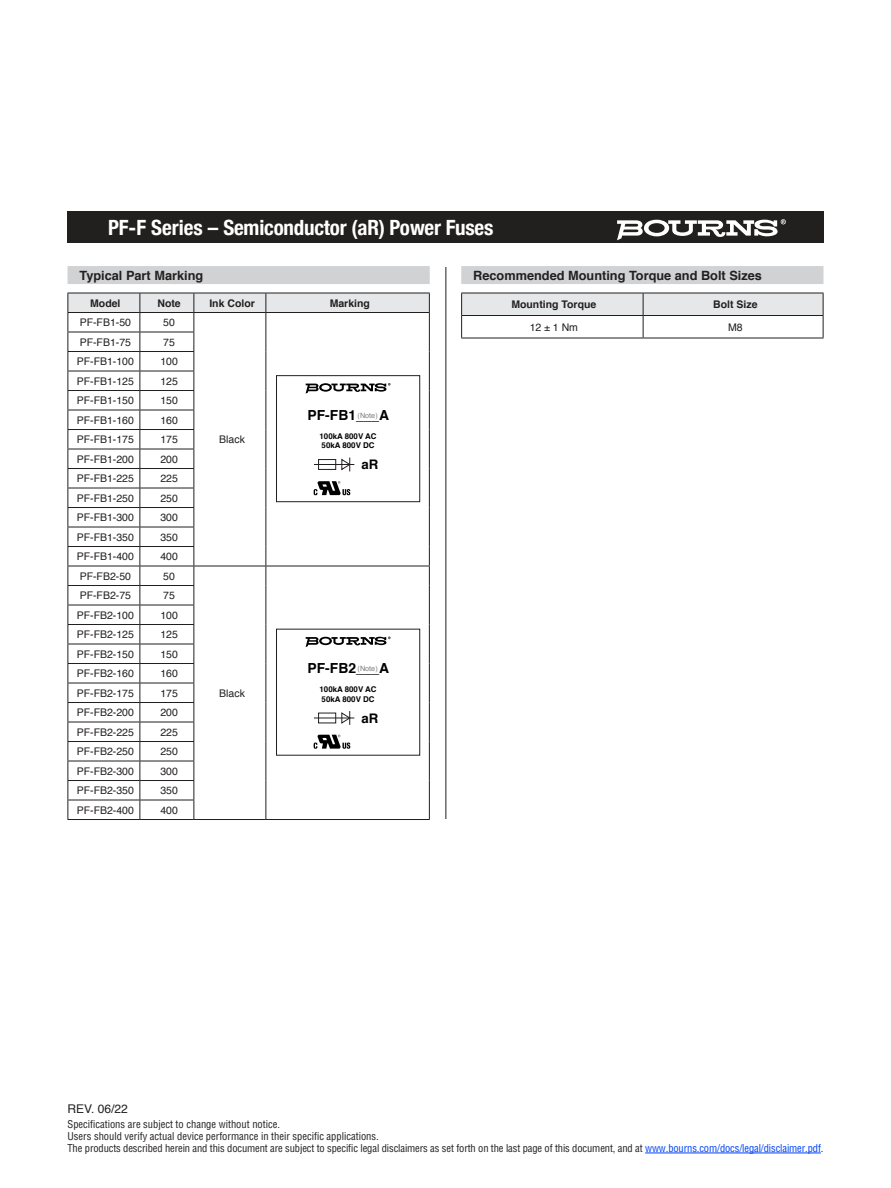
<style>
.page{position:relative;width:891px;height:1188px;background:#fff}
.page>*{position:absolute;margin:0;border:0;box-sizing:border-box;transform-origin:0 0}
.t1{font:700 condensed 21px "Helvetica Neue";letter-spacing:-.01em;color:#fff}
.t2{font:700 13.8px "Helvetica";color:#000}
.t3{font:700 13.2px "Helvetica";color:#000}
.t4{font:700 12.75px "Helvetica";color:#221f1f}
.t5{font:12px "Helvetica";color:#221f1f}
.t6{font:10.5px "Helvetica";color:#221f1f}
.t7{font:condensed 10.5px/12px "Helvetica";letter-spacing:-.01em;color:#221f1f}
.t8{font:700 10.5px "Helvetica";color:#221f1f}
.t9{font:700 7.95px/9.4px "Helvetica";color:#000}
.t10{font:7.2px "Helvetica";color:#808080}
.s1{color:#0042f4}
</style>
<div class="page">
<div style="left:68px;top:211px;width:756px;height:32px;background:#221f1f"></div>
<svg style="left:617px;top:219px;width:169px;height:21px"></svg>
<div style="left:68px;top:266px;width:362px;height:18px;background:#d1d2d4"></div>
<hr style="left:68px;top:819px;width:72px;height:1px;background:#221f1f">
<hr style="left:140px;top:819px;width:54px;height:1px;background:#221f1f">
<hr style="left:194px;top:819px;width:72px;height:1px;background:#221f1f">
<hr style="left:266px;top:819px;width:164px;height:1px;background:#221f1f">
<svg style="left:68px;top:293px;width:362px;height:526px"></svg>
<div style="left:461px;top:266px;width:363px;height:18px;background:#d1d2d4"></div>
<svg style="left:461px;top:293px;width:363px;height:45px"></svg>
<hr style="left:461px;top:338px;width:182px;height:1px;background:#221f1f">
<hr style="left:643px;top:338px;width:181px;height:1px;background:#221f1f">
<hr style="left:645px;top:1153px;width:176px;height:1px;background:#0042f4">
<hr style="left:446px;top:267px;width:1px;height:552px;background:#221f1f">
<h1 class="t1" style="left:108px;top:219px;width:387px">PF-F Series – Semiconductor (aR) Power Fuses</h1>
<p class="t4" style="left:80px;top:270px;width:125px">Typical Part Marking</p>
<p class="t8" style="left:90px;top:299px;width:32px">Model</p>
<p class="t8" style="left:157px;top:299px;width:25px">Note</p>
<p class="t8" style="left:209px;top:299px;width:47px">Ink Color</p>
<p class="t8" style="left:330px;top:299px;width:42px">Marking</p>
<p class="t6" style="left:80px;top:318px;width:53px">PF-FB1-50</p>
<p class="t6" style="left:163px;top:318px;width:13px">50</p>
<p class="t4" style="left:473px;top:270px;width:290px">Recommended Mounting Torque and Bolt Sizes</p>
<p class="t8" style="left:511px;top:300px;width:86px">Mounting Torque</p>
<p class="t8" style="left:713px;top:300px;width:46px">Bolt Size</p>
<p class="t6" style="left:530px;top:323px;width:50px">12 ± 1 Nm</p>
<p class="t6" style="left:728px;top:323px;width:16px">M8</p>
<p class="t6" style="left:80px;top:338px;width:53px">PF-FB1-75</p>
<p class="t6" style="left:163px;top:338px;width:13px">75</p>
<p class="t6" style="left:77px;top:357px;width:59px">PF-FB1-100</p>
<p class="t6" style="left:160px;top:357px;width:19px">100</p>
<p class="t6" style="left:77px;top:377px;width:59px">PF-FB1-125</p>
<p class="t6" style="left:160px;top:377px;width:19px">125</p>
<p class="t6" style="left:77px;top:396px;width:59px">PF-FB1-150</p>
<p class="t6" style="left:160px;top:396px;width:19px">150</p>
<p class="t6" style="left:77px;top:416px;width:59px">PF-FB1-160</p>
<p class="t6" style="left:160px;top:416px;width:19px">160</p>
<p class="t6" style="left:77px;top:435px;width:59px">PF-FB1-175</p>
<p class="t6" style="left:160px;top:435px;width:19px">175</p>
<p class="t6" style="left:77px;top:455px;width:59px">PF-FB1-200</p>
<p class="t6" style="left:160px;top:455px;width:19px">200</p>
<p class="t6" style="left:77px;top:474px;width:59px">PF-FB1-225</p>
<p class="t6" style="left:160px;top:474px;width:19px">225</p>
<p class="t6" style="left:77px;top:494px;width:59px">PF-FB1-250</p>
<p class="t6" style="left:160px;top:494px;width:19px">250</p>
<p class="t6" style="left:77px;top:513px;width:59px">PF-FB1-300</p>
<p class="t6" style="left:160px;top:513px;width:19px">300</p>
<p class="t6" style="left:77px;top:533px;width:59px">PF-FB1-350</p>
<p class="t6" style="left:160px;top:533px;width:19px">350</p>
<p class="t6" style="left:77px;top:552px;width:59px">PF-FB1-400</p>
<p class="t6" style="left:160px;top:552px;width:19px">400</p>
<p class="t6" style="left:80px;top:572px;width:53px">PF-FB2-50</p>
<p class="t6" style="left:163px;top:572px;width:13px">50</p>
<p class="t6" style="left:80px;top:591px;width:53px">PF-FB2-75</p>
<p class="t6" style="left:163px;top:591px;width:13px">75</p>
<p class="t6" style="left:77px;top:611px;width:59px">PF-FB2-100</p>
<p class="t6" style="left:160px;top:611px;width:19px">100</p>
<p class="t6" style="left:77px;top:630px;width:59px">PF-FB2-125</p>
<p class="t6" style="left:160px;top:630px;width:19px">125</p>
<p class="t6" style="left:77px;top:650px;width:59px">PF-FB2-150</p>
<p class="t6" style="left:160px;top:650px;width:19px">150</p>
<p class="t6" style="left:77px;top:669px;width:59px">PF-FB2-160</p>
<p class="t6" style="left:160px;top:669px;width:19px">160</p>
<p class="t6" style="left:77px;top:689px;width:59px">PF-FB2-175</p>
<p class="t6" style="left:160px;top:689px;width:19px">175</p>
<p class="t6" style="left:77px;top:708px;width:59px">PF-FB2-200</p>
<p class="t6" style="left:160px;top:708px;width:19px">200</p>
<p class="t6" style="left:77px;top:728px;width:59px">PF-FB2-225</p>
<p class="t6" style="left:160px;top:728px;width:19px">225</p>
<p class="t6" style="left:77px;top:747px;width:59px">PF-FB2-250</p>
<p class="t6" style="left:160px;top:747px;width:19px">250</p>
<p class="t6" style="left:77px;top:767px;width:59px">PF-FB2-300</p>
<p class="t6" style="left:160px;top:767px;width:19px">300</p>
<p class="t6" style="left:77px;top:786px;width:59px">PF-FB2-350</p>
<p class="t6" style="left:160px;top:786px;width:19px">350</p>
<p class="t6" style="left:77px;top:806px;width:59px">PF-FB2-400</p>
<p class="t6" style="left:160px;top:806px;width:19px">400</p>
<p class="t6" style="left:219px;top:435px;width:27px">Black</p>
<p class="t6" style="left:219px;top:689px;width:27px">Black</p>
<h2 class="t2" style="left:308px;top:410px;width:83px">PF-FB1___A</h2>
<p class="t9" style="left:320px;top:432px;width:59px">100kA 800V AC<br>50kA 800V DC</p>
<p class="t3" style="left:361px;top:460px;width:18px">aR</p>
<p class="t10" style="left:358px;top:412px;width:22px">(Note)</p>
<h2 class="t2" style="left:308px;top:663px;width:83px">PF-FB2___A</h2>
<p class="t9" style="left:320px;top:685px;width:59px">100kA 800V AC<br>50kA 800V DC</p>
<p class="t3" style="left:361px;top:713px;width:18px">aR</p>
<p class="t10" style="left:358px;top:666px;width:22px">(Note)</p>
<p class="t5" style="left:68px;top:1104px;width:62px">REV. 06/22</p>
<p class="t7" style="left:68px;top:1119px;width:757px">Specifications are subject to change without notice.<br>Users should verify actual device performance in their specific applications.<br>The products described herein and this document are subject to specific legal disclaimers as set forth on the last page of this document, and at <span class="s1">www.bourns.com/docs/legal/disclaimer.pdf</span>.</p>
</div>
